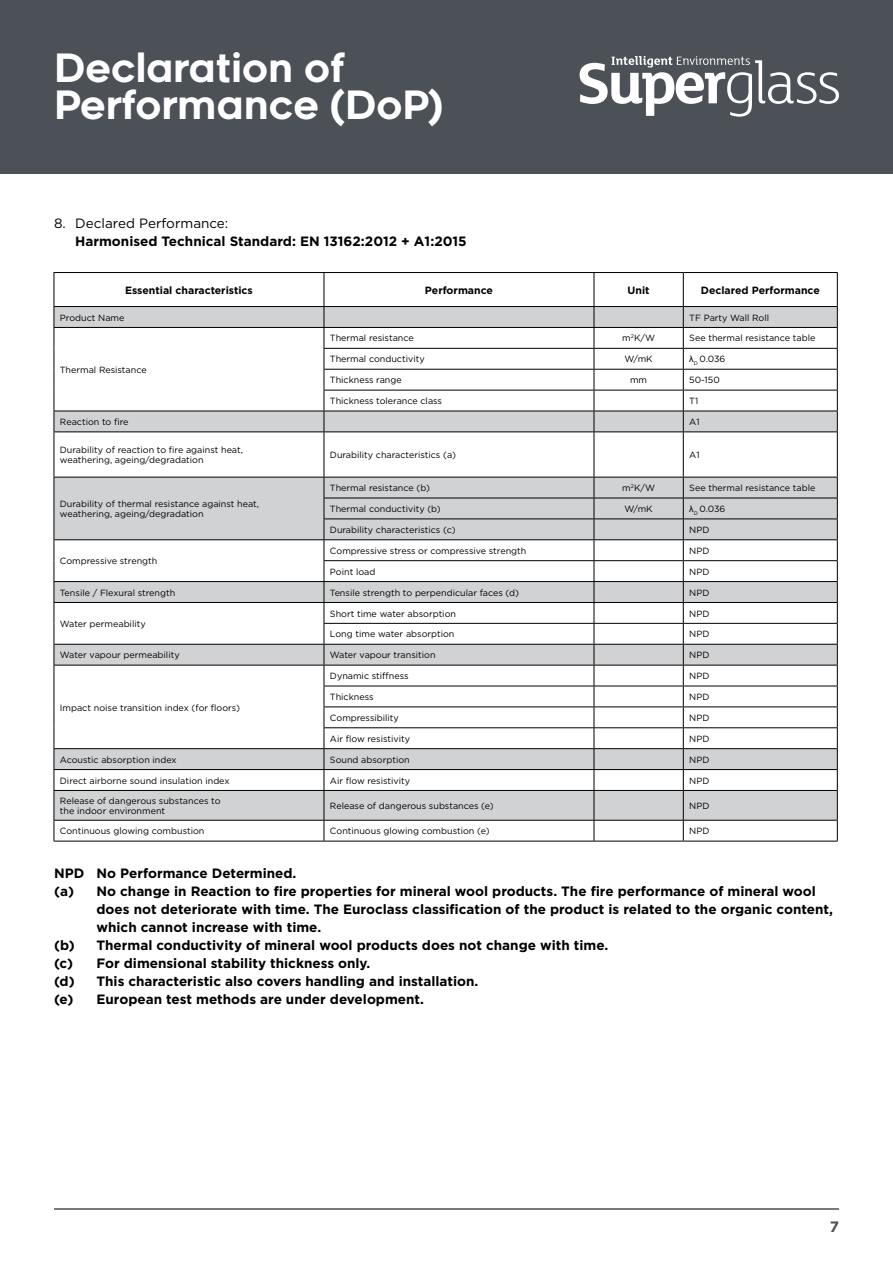
<style>
.page{position:relative;width:893px;height:1263px;background:#fff}
.page>*{position:absolute;margin:0;border:0;box-sizing:border-box;transform-origin:0 0}
.t1{font:39px/37.5px "Renogare";letter-spacing:-.02em;color:#fff}
.t2{font:700 15px "Gotham";color:#4b5156}
.t3{font:700 13.5px/18px "Gotham";color:#000}
.t4{font:700 10.5px "Gotham";color:#000}
.t5{font:9px/10.5px "Gotham";color:#000}
.s1{font-weight:400}
.s2{font-family:"Arial"}
</style>
<div class="page">
<div style="left:0;top:0;width:893px;height:173px;background:#4b5156"></div>
<svg style="left:580px;top:56px;width:259px;height:61px"></svg>
<hr style="left:54px;top:1208px;width:785px;height:2px;background:#4b5156">
<svg style="left:55px;top:432px;width:782px;height:45px"></svg>
<svg style="left:54px;top:307px;width:784px;height:124px"></svg>
<hr style="left:54px;top:431px;width:270px;height:1px;background:#000">
<hr style="left:54px;top:432px;width:1px;height:45px;background:#000">
<hr style="left:324px;top:431px;width:270px;height:1px;background:#000">
<hr style="left:324px;top:432px;width:1px;height:45px;background:#000">
<hr style="left:594px;top:431px;width:89px;height:1px;background:#000">
<hr style="left:594px;top:432px;width:1px;height:45px;background:#000">
<hr style="left:683px;top:431px;width:155px;height:1px;background:#000">
<hr style="left:683px;top:432px;width:1px;height:45px;background:#000">
<hr style="left:837px;top:432px;width:1px;height:45px;background:#000">
<svg style="left:54px;top:477px;width:784px;height:364px"></svg>
<hr style="left:54px;top:841px;width:270px;height:1px;background:#000">
<hr style="left:324px;top:841px;width:270px;height:1px;background:#000">
<hr style="left:594px;top:841px;width:89px;height:1px;background:#000">
<hr style="left:683px;top:841px;width:155px;height:1px;background:#000">
<hr style="left:54px;top:327px;width:270px;height:1px;background:#000">
<hr style="left:324px;top:327px;width:270px;height:1px;background:#000">
<hr style="left:594px;top:327px;width:89px;height:1px;background:#000">
<hr style="left:683px;top:327px;width:155px;height:1px;background:#000">
<hr style="left:54px;top:273px;width:1px;height:33px;background:#000">
<hr style="left:54px;top:272px;width:270px;height:1px;background:#000">
<hr style="left:324px;top:272px;width:270px;height:1px;background:#000">
<hr style="left:594px;top:272px;width:89px;height:1px;background:#000">
<hr style="left:683px;top:272px;width:155px;height:1px;background:#000">
<hr style="left:324px;top:273px;width:1px;height:33px;background:#000">
<hr style="left:594px;top:273px;width:1px;height:33px;background:#000">
<hr style="left:683px;top:273px;width:1px;height:33px;background:#000">
<hr style="left:837px;top:273px;width:1px;height:33px;background:#000">
<hr style="left:54px;top:306px;width:270px;height:1px;background:#000">
<hr style="left:324px;top:306px;width:270px;height:1px;background:#000">
<hr style="left:594px;top:306px;width:89px;height:1px;background:#000">
<hr style="left:683px;top:306px;width:155px;height:1px;background:#000">
<h1 class="t1" style="left:54px;top:49px;width:390px">Declaration of<br>Performance (DoP)</h1>
<p class="t3" style="left:75px;top:214px;width:393px;text-indent:-21px"><span class="s1">8. Declared Performance:<br></span>Harmonised Technical Standard: EN 13162:2012 + A1:2015</p>
<p class="t4" style="left:125px;top:283px;width:129px">Essential characteristics</p>
<p class="t4" style="left:425px;top:283px;width:70px">Performance</p>
<p class="t4" style="left:628px;top:283px;width:24px">Unit</p>
<p class="t4" style="left:701px;top:283px;width:120px">Declared Performance</p>
<p class="t5" style="left:60px;top:312px;width:66px">Product Name</p>
<p class="t5" style="left:689px;top:312px;width:81px">TF Party Wall Roll</p>
<p class="t5" style="left:60px;top:364px;width:88px">Thermal Resistance</p>
<p class="t5" style="left:330px;top:333px;width:85px">Thermal resistance</p>
<p class="t5" style="left:622px;top:333px;width:34px">m<sup>2</sup>K/W</p>
<p class="t5" style="left:689px;top:333px;width:128px">See thermal resistance table</p>
<p class="t5" style="left:330px;top:354px;width:96px">Thermal conductivity</p>
<p class="t5" style="left:624px;top:354px;width:30px">W/mK</p>
<p class="t5" style="left:689px;top:354px;width:38px"><span class="s2">λ</span><sub>D</sub> 0.036</p>
<p class="t5" style="left:330px;top:375px;width:73px">Thickness range</p>
<p class="t5" style="left:630px;top:375px;width:19px">mm</p>
<p class="t5" style="left:689px;top:375px;width:32px">50-150</p>
<p class="t5" style="left:330px;top:395px;width:114px">Thickness tolerance class</p>
<p class="t5" style="left:689px;top:395px;width:11px">T1</p>
<p class="t5" style="left:60px;top:416px;width:70px">Reaction to fire</p>
<p class="t5" style="left:689px;top:416px;width:12px">A1</p>
<p class="t5" style="left:60px;top:444px;width:185px">Durability of reaction to fire against heat, weathering, ageing/degradation</p>
<p class="t5" style="left:330px;top:449px;width:128px">Durability characteristics (a)</p>
<p class="t5" style="left:689px;top:449px;width:12px">A1</p>
<p class="t5" style="left:60px;top:498px;width:201px">Durability of thermal resistance against heat, weathering, ageing/degradation</p>
<p class="t5" style="left:330px;top:482px;width:101px">Thermal resistance (b)</p>
<p class="t5" style="left:622px;top:482px;width:34px">m<sup>2</sup>K/W</p>
<p class="t5" style="left:689px;top:482px;width:128px">See thermal resistance table</p>
<p class="t5" style="left:330px;top:503px;width:112px">Thermal conductivity (b)</p>
<p class="t5" style="left:624px;top:503px;width:30px">W/mK</p>
<p class="t5" style="left:689px;top:503px;width:38px"><span class="s2">λ</span><sub>D</sub> 0.036</p>
<p class="t5" style="left:330px;top:524px;width:127px">Durability characteristics (c)</p>
<p class="t5" style="left:689px;top:524px;width:22px">NPD</p>
<p class="t5" style="left:60px;top:556px;width:99px">Compressive strength</p>
<p class="t5" style="left:330px;top:545px;width:198px">Compressive stress or compressive strength</p>
<p class="t5" style="left:689px;top:545px;width:22px">NPD</p>
<p class="t5" style="left:330px;top:566px;width:47px">Point load</p>
<p class="t5" style="left:689px;top:566px;width:22px">NPD</p>
<p class="t5" style="left:60px;top:587px;width:117px">Tensile / Flexural strength</p>
<p class="t5" style="left:330px;top:587px;width:191px">Tensile strength to perpendicular faces (d)</p>
<p class="t5" style="left:689px;top:587px;width:22px">NPD</p>
<p class="t5" style="left:60px;top:618px;width:87px">Water permeability</p>
<p class="t5" style="left:330px;top:608px;width:128px">Short time water absorption</p>
<p class="t5" style="left:689px;top:608px;width:22px">NPD</p>
<p class="t5" style="left:330px;top:629px;width:126px">Long time water absorption</p>
<p class="t5" style="left:689px;top:629px;width:22px">NPD</p>
<p class="t5" style="left:60px;top:650px;width:121px">Water vapour permeability</p>
<p class="t5" style="left:330px;top:650px;width:107px">Water vapour transition</p>
<p class="t5" style="left:689px;top:650px;width:22px">NPD</p>
<p class="t5" style="left:60px;top:702px;width:182px">Impact noise transition index (for floors)</p>
<p class="t5" style="left:330px;top:670px;width:80px">Dynamic stiffness</p>
<p class="t5" style="left:689px;top:670px;width:22px">NPD</p>
<p class="t5" style="left:330px;top:691px;width:45px">Thickness</p>
<p class="t5" style="left:689px;top:691px;width:22px">NPD</p>
<p class="t5" style="left:330px;top:712px;width:70px">Compressibility</p>
<p class="t5" style="left:689px;top:712px;width:22px">NPD</p>
<p class="t5" style="left:330px;top:733px;width:82px">Air flow resistivity</p>
<p class="t5" style="left:689px;top:733px;width:22px">NPD</p>
<p class="t5" style="left:60px;top:754px;width:118px">Acoustic absorption index</p>
<p class="t5" style="left:330px;top:754px;width:81px">Sound absorption</p>
<p class="t5" style="left:689px;top:754px;width:22px">NPD</p>
<p class="t5" style="left:60px;top:775px;width:171px">Direct airborne sound insulation index</p>
<p class="t5" style="left:330px;top:775px;width:82px">Air flow resistivity</p>
<p class="t5" style="left:689px;top:775px;width:22px">NPD</p>
<p class="t5" style="left:60px;top:795px;width:162px">Release of dangerous substances to the indoor environment</p>
<p class="t5" style="left:330px;top:800px;width:165px">Release of dangerous substances (e)</p>
<p class="t5" style="left:689px;top:800px;width:22px">NPD</p>
<p class="t5" style="left:60px;top:826px;width:146px">Continuous glowing combustion</p>
<p class="t5" style="left:330px;top:826px;width:161px">Continuous glowing combustion (e)</p>
<p class="t5" style="left:689px;top:826px;width:22px">NPD</p>
<p class="t3" style="left:54px;top:864px;width:244px">NPD No Performance Determined.</p>
<p class="t3" style="left:97px;top:882px;width:738px;text-indent:-43px">(a) No change in Reaction to fire properties for mineral wool products. The fire performance of mineral wool does not deteriorate with time. The Euroclass classification of the product is related to the organic content, which cannot increase with time.</p>
<p class="t3" style="left:54px;top:936px;width:556px">(b) Thermal conductivity of mineral wool products does not change with time.</p>
<p class="t3" style="left:54px;top:954px;width:318px">(c) For dimensional stability thickness only.</p>
<p class="t3" style="left:54px;top:972px;width:426px">(d) This characteristic also covers handling and installation.</p>
<p class="t3" style="left:54px;top:990px;width:372px">(e) European test methods are under development.</p>
<h2 class="t2" style="left:830px;top:1217px;width:11px">7</h2>
</div>
